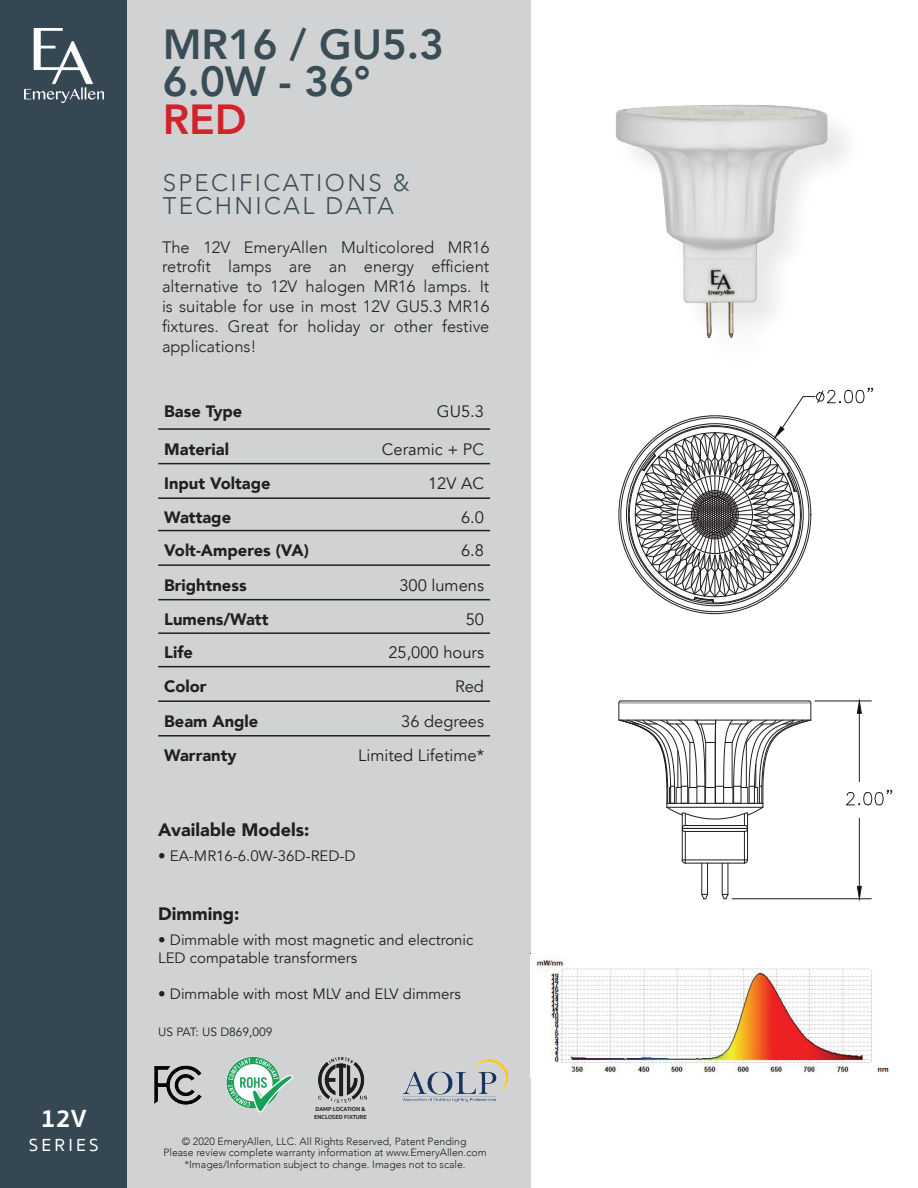
<style>
.page{position:relative;width:918px;height:1188px;background:#fff}
.page>*{position:absolute;margin:0;border:0;box-sizing:border-box;transform-origin:0 0}
.t1{font:800 42px/37.5px "Avenir";color:#3a4c56}
.t2{font:800 42px "Avenir";color:#d1232a}
.t3{font:700 25.5px "Sukhumvit Set";color:#fff}
.t4{font:300 24px/22.5px "Avenir";letter-spacing:.1em;color:#3a4c56}
.t5{font:900 18px "Avenir";color:#231f20}
.t6{font:500 18px "Sukhumvit Set";letter-spacing:.18em;color:#fff}
.t7{font:300 16.5px/19.8px "Avenir";color:#231f20;text-align:justify}
.t8{font:900 16.5px "Avenir";color:#231f20}
.t9{font:16.5px "Avenir";color:#231f20}
.t10{font:15px/18px "Avenir";color:#231f20}
.t11{font:12px "Avenir";color:#231f20}
.t12{font:300 10.5px/11.7px "Avenir";color:#231f20;text-align:center}
.t13{font:700 6px/7.2px "Sukhumvit Set";color:#231f20}
</style>
<div class="page">
<div style="left:0;top:0;width:531px;height:1188px;background:#d1d2d4"></div>
<div style="left:0;top:0;width:126px;height:1188px;background:#344753"></div>
<img style="left:24px;top:28px;width:79px;height:75px">
<img style="left:226px;top:1057px;width:67px;height:56px">
<img style="left:154px;top:1065px;width:48px;height:40px">
<hr style="left:158px;top:428px;width:186px;height:2px;background:#231f20">
<hr style="left:344px;top:428px;width:146px;height:2px;background:#231f20">
<hr style="left:158px;top:463px;width:186px;height:1px;background:#231f20">
<hr style="left:344px;top:463px;width:146px;height:1px;background:#231f20">
<hr style="left:158px;top:497px;width:186px;height:2px;background:#231f20">
<hr style="left:344px;top:497px;width:146px;height:2px;background:#231f20">
<hr style="left:158px;top:530px;width:186px;height:1px;background:#231f20">
<hr style="left:344px;top:530px;width:146px;height:1px;background:#231f20">
<hr style="left:158px;top:564px;width:186px;height:2px;background:#231f20">
<hr style="left:344px;top:564px;width:146px;height:2px;background:#231f20">
<hr style="left:158px;top:599px;width:186px;height:1px;background:#231f20">
<hr style="left:344px;top:599px;width:146px;height:1px;background:#231f20">
<hr style="left:158px;top:632px;width:186px;height:2px;background:#231f20">
<hr style="left:344px;top:632px;width:146px;height:2px;background:#231f20">
<hr style="left:158px;top:666px;width:186px;height:1px;background:#231f20">
<hr style="left:344px;top:666px;width:146px;height:1px;background:#231f20">
<hr style="left:158px;top:700px;width:186px;height:2px;background:#231f20">
<hr style="left:344px;top:700px;width:146px;height:2px;background:#231f20">
<hr style="left:158px;top:735px;width:186px;height:2px;background:#231f20">
<hr style="left:344px;top:735px;width:146px;height:2px;background:#231f20">
<img style="left:402px;top:1060px;width:105px;height:43px">
<img style="left:319px;top:1057px;width:48px;height:45px">
<img style="left:616px;top:104px;width:230px;height:235px">
<svg style="left:618px;top:700px;width:194px;height:200px"></svg>
<hr style="left:619px;top:703px;width:192px;height:1px;background:#808180">
<hr style="left:815px;top:700px;width:56px;height:1px;background:#231f20">
<hr style="left:732px;top:898px;width:139px;height:1px;background:#231f20">
<hr style="left:859px;top:713px;width:1px;height:69px;background:#231f20">
<hr style="left:859px;top:818px;width:1px;height:68px;background:#231f20">
<svg style="left:857px;top:700px;width:5px;height:14px"></svg>
<svg style="left:857px;top:886px;width:5px;height:14px"></svg>
<svg style="left:846px;top:789px;width:47px;height:17px"></svg>
<svg style="left:618px;top:387px;width:256px;height:228px"></svg>
<img style="left:531px;top:953px;width:359px;height:120px">
<h2 class="t3" style="left:41px;top:1099px;width:48px">12V</h2>
<p class="t6" style="left:29px;top:1132px;width:71px">SERIES</p>
<h1 class="t1" style="left:163px;top:26px;width:283px">MR16 / GU5.3<br>6.0W - 36°</h1>
<h1 class="t2" style="left:163px;top:87px;width:86px">RED</h1>
<h3 class="t4" style="left:163px;top:172px;width:248px">SPECIFICATIONS &amp;<br>TECHNICAL DATA</h3>
<p class="t7" style="left:162px;top:237px;width:329px">The 12V EmeryAllen Multicolored MR16 retrofit lamps are an energy efficient alternative to 12V halogen MR16 lamps. It is suitable for use in most 12V GU5.3 MR16 fixtures. Great for holiday or other festive applications!</p>
<p class="t8" style="left:164px;top:397px;width:80px">Base Type</p>
<p class="t9" style="left:437px;top:402px;width:49px">GU5.3</p>
<p class="t8" style="left:164px;top:435px;width:66px">Material</p>
<p class="t9" style="left:382px;top:439px;width:104px">Ceramic + PC</p>
<p class="t8" style="left:164px;top:469px;width:108px">Input Voltage</p>
<p class="t9" style="left:428px;top:474px;width:57px">12V AC</p>
<p class="t8" style="left:164px;top:503px;width:68px">Wattage</p>
<p class="t9" style="left:461px;top:507px;width:24px">6.0</p>
<p class="t8" style="left:164px;top:536px;width:146px">Volt-Amperes (VA)</p>
<p class="t9" style="left:461px;top:541px;width:24px">6.8</p>
<p class="t8" style="left:164px;top:571px;width:84px">Brightness</p>
<p class="t9" style="left:399px;top:575px;width:86px">300 lumens</p>
<p class="t8" style="left:164px;top:605px;width:106px">Lumens/Watt</p>
<p class="t9" style="left:466px;top:609px;width:20px">50</p>
<p class="t8" style="left:164px;top:638px;width:30px">Life</p>
<p class="t9" style="left:388px;top:643px;width:97px">25,000 hours</p>
<p class="t8" style="left:164px;top:672px;width:44px">Color</p>
<p class="t9" style="left:455px;top:677px;width:31px">Red</p>
<p class="t8" style="left:164px;top:707px;width:96px">Beam Angle</p>
<p class="t9" style="left:401px;top:711px;width:84px">36 degrees</p>
<p class="t8" style="left:164px;top:741px;width:74px">Warranty</p>
<p class="t9" style="left:358px;top:746px;width:127px">Limited Lifetime*</p>
<p class="t5" style="left:158px;top:814px;width:153px">Available Models:</p>
<p class="t10" style="left:158px;top:847px;width:199px">• EA-MR16-6.0W-36D-RED-D</p>
<p class="t5" style="left:158px;top:899px;width:83px">Dimming:</p>
<p class="t10" style="left:158px;top:932px;width:317px">• Dimmable with most magnetic and electronic<br>LED compatable transformers</p>
<p class="t10" style="left:158px;top:986px;width:304px">• Dimmable with most MLV and ELV dimmers</p>
<p class="t11" style="left:158px;top:1025px;width:116px">US PAT: US D869,009</p>
<p class="t13" style="left:314px;top:1106px;width:54px">DAMP LOCATION &amp;<br>ENCLOSED FIXTURE</p>
<p class="t12" style="left:163px;top:1135px;width:325px">© 2020 EmeryAllen, LLC. All Rights Reserved, Patent Pending<br>Please review complete warranty information at www.EmeryAllen.com</p>
<p class="t12" style="left:185px;top:1159px;width:283px">*Images/Information subject to change. Images not to scale.</p>
</div>
